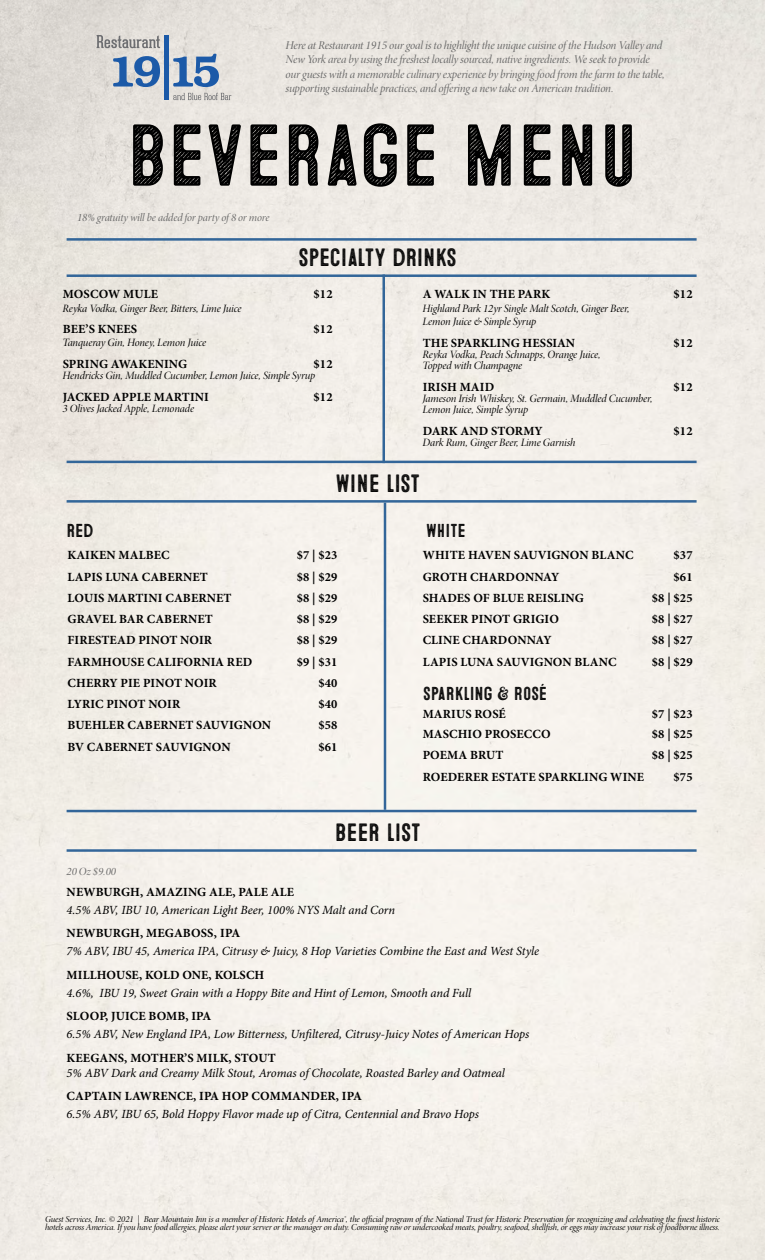
<style>
.page{position:relative;width:765px;height:1260px;background:#fff}
.page>*{position:absolute;margin:0;border:0;box-sizing:border-box;transform-origin:0 0}
.t1{font:87.5px "Microbrew Soft Two";color:#000}
.t2{font:25px "Microbrew Soft Two";letter-spacing:-.01em;color:#000}
.t3{font:18.75px "Microbrew Soft Two";color:#000}
.t4{font:700 12.5px "Minion Pro";letter-spacing:.01em;color:#000}
.t5{font:italic 12.5px "Minion Pro";letter-spacing:-.01em;color:#000}
.t6{font:11.88px/14.2px "Minion Pro It Disp";letter-spacing:-.02em;color:#666}
.t7{font:11.25px/11.2px "Minion Pro It Disp";letter-spacing:-.01em;color:#000}
.t8{font:11.25px "Minion Pro It Disp";letter-spacing:-.005em;color:#666}
.t9{font:9px/8.4px "Minion Pro It Disp";letter-spacing:-.01em;color:#000}
</style>
<div class="page">
<img style="left:0;top:0;width:765px;height:1260px">
<hr style="left:67px;top:238px;width:630px;height:3px;background:#369">
<hr style="left:67px;top:274px;width:630px;height:3px;background:#369">
<hr style="left:165px;top:36px;width:4px;height:64px;background:#1c5aa8">
<svg style="left:97px;top:35px;width:63px;height:13px"></svg>
<svg style="left:113px;top:56px;width:47px;height:31px"></svg>
<svg style="left:173px;top:54px;width:46px;height:33px;background:#84a0c2"></svg>
<svg style="left:173px;top:93px;width:58px;height:7px"></svg>
<hr style="left:382px;top:274px;width:3px;height:189px;background:#369">
<hr style="left:67px;top:461px;width:630px;height:2px;background:#369">
<hr style="left:67px;top:500px;width:630px;height:3px;background:#369">
<hr style="left:67px;top:810px;width:630px;height:2px;background:#369">
<hr style="left:67px;top:849px;width:630px;height:3px;background:#369">
<hr style="left:384px;top:503px;width:2px;height:307px;background:#369">
<p class="t6" style="left:286px;top:38px;width:381px">Here at Restaurant 1915 our goal is to highlight the unique cuisine of the Hudson Valley and New York area by using the freshest locally sourced, native ingredients. We seek to provide our guests with a memorable culinary experience by bringing food from the farm to the table, supporting sustainable practices, and offering a new take on American tradition.</p>
<h1 class="t1" style="left:127px;top:106px;width:513px">BEVERAGE MENU</h1>
<p class="t8" style="left:77px;top:211px;width:194px">18% gratuity will be added for party of 8 or more</p>
<h2 class="t2" style="left:299px;top:244px;width:160px">SPECIALTY DRINKS</h2>
<p class="t4" style="left:63px;top:285px;width:97px">MOSCOW MULE</p>
<p class="t4" style="left:314px;top:285px;width:21px">$12</p>
<p class="t7" style="left:63px;top:303px;width:181px">Reyka Vodka, Ginger Beer, Bitters, Lime Juice</p>
<p class="t4" style="left:63px;top:320px;width:76px">BEE’S KNEES</p>
<p class="t4" style="left:314px;top:320px;width:21px">$12</p>
<p class="t7" style="left:63px;top:337px;width:145px">Tanqueray Gin, Honey, Lemon Juice</p>
<p class="t4" style="left:63px;top:355px;width:126px">SPRING AWAKENING</p>
<p class="t4" style="left:314px;top:355px;width:21px">$12</p>
<p class="t7" style="left:63px;top:370px;width:254px">Hendricks Gin, Muddled Cucumber, Lemon Juice, Simple Syrup</p>
<p class="t4" style="left:63px;top:388px;width:148px">JACKED APPLE MARTINI</p>
<p class="t4" style="left:314px;top:388px;width:21px">$12</p>
<p class="t7" style="left:63px;top:403px;width:133px">3 Olives Jacked Apple, Lemonade</p>
<p class="t4" style="left:423px;top:285px;width:129px">A WALK IN THE PARK</p>
<p class="t4" style="left:674px;top:285px;width:21px">$12</p>
<p class="t7" style="left:423px;top:301px;width:208px;line-height:13.8px">Highland Park 12yr Single Malt Scotch, Ginger Beer,<br>Lemon Juice &amp; Simple Syrup</p>
<p class="t4" style="left:423px;top:334px;width:154px">THE SPARKLING HESSIAN</p>
<p class="t4" style="left:674px;top:334px;width:21px">$12</p>
<p class="t7" style="left:423px;top:349px;width:180px">Reyka Vodka, Peach Schnapps, Orange Juice,<br>Topped with Champagne</p>
<p class="t4" style="left:423px;top:378px;width:73px">IRISH MAID</p>
<p class="t4" style="left:674px;top:378px;width:21px">$12</p>
<p class="t7" style="left:423px;top:393px;width:231px">Jameson Irish Whiskey, St. Germain, Muddled Cucumber,<br>Lemon Juice, Simple Syrup</p>
<p class="t4" style="left:423px;top:422px;width:122px">DARK AND STORMY</p>
<p class="t4" style="left:674px;top:422px;width:21px">$12</p>
<p class="t7" style="left:423px;top:437px;width:154px">Dark Rum, Ginger Beer, Lime Garnish</p>
<h2 class="t2" style="left:335px;top:469px;width:86px">WINE LIST</h2>
<h3 class="t3" style="left:67px;top:520px;width:28px">RED</h3>
<h3 class="t3" style="left:426px;top:520px;width:42px">WHITE</h3>
<p class="t4" style="left:68px;top:547px;width:104px">KAIKEN MALBEC</p>
<p class="t4" style="left:297px;top:547px;width:42px">$7 | $23</p>
<p class="t4" style="left:68px;top:568px;width:142px">LAPIS LUNA CABERNET</p>
<p class="t4" style="left:297px;top:568px;width:42px">$8 | $29</p>
<p class="t4" style="left:68px;top:589px;width:165px">LOUIS MARTINI CABERNET</p>
<p class="t4" style="left:297px;top:589px;width:42px">$8 | $29</p>
<p class="t4" style="left:68px;top:610px;width:147px">GRAVEL BAR CABERNET</p>
<p class="t4" style="left:297px;top:610px;width:42px">$8 | $29</p>
<p class="t4" style="left:68px;top:632px;width:146px">FIRESTEAD PINOT NOIR</p>
<p class="t4" style="left:297px;top:632px;width:42px">$8 | $29</p>
<p class="t4" style="left:68px;top:653px;width:186px">FARMHOUSE CALIFORNIA RED</p>
<p class="t4" style="left:297px;top:653px;width:42px">$9 | $31</p>
<p class="t4" style="left:68px;top:674px;width:151px">CHERRY PIE PINOT NOIR</p>
<p class="t4" style="left:318px;top:674px;width:21px">$40</p>
<p class="t4" style="left:68px;top:695px;width:114px">LYRIC PINOT NOIR</p>
<p class="t4" style="left:318px;top:695px;width:21px">$40</p>
<p class="t4" style="left:68px;top:717px;width:205px">BUEHLER CABERNET SAUVIGNON</p>
<p class="t4" style="left:318px;top:717px;width:21px">$58</p>
<p class="t4" style="left:68px;top:738px;width:165px">BV CABERNET SAUVIGNON</p>
<p class="t4" style="left:318px;top:738px;width:21px">$61</p>
<p class="t4" style="left:423px;top:547px;width:212px">WHITE HAVEN SAUVIGNON BLANC</p>
<p class="t4" style="left:674px;top:547px;width:21px">$37</p>
<p class="t4" style="left:423px;top:568px;width:138px">GROTH CHARDONNAY</p>
<p class="t4" style="left:674px;top:568px;width:21px">$61</p>
<p class="t4" style="left:423px;top:589px;width:163px">SHADES OF BLUE REISLING</p>
<p class="t4" style="left:652px;top:589px;width:42px">$8 | $25</p>
<p class="t4" style="left:423px;top:610px;width:138px">SEEKER PINOT GRIGIO</p>
<p class="t4" style="left:652px;top:610px;width:42px">$8 | $27</p>
<p class="t4" style="left:423px;top:632px;width:130px">CLINE CHARDONNAY</p>
<p class="t4" style="left:652px;top:632px;width:42px">$8 | $27</p>
<p class="t4" style="left:423px;top:653px;width:195px">LAPIS LUNA SAUVIGNON BLANC</p>
<p class="t4" style="left:652px;top:653px;width:42px">$8 | $29</p>
<p class="t4" style="left:423px;top:705px;width:85px">MARIUS ROSÉ</p>
<p class="t4" style="left:652px;top:705px;width:42px">$7 | $23</p>
<p class="t4" style="left:423px;top:725px;width:130px">MASCHIO PROSECCO</p>
<p class="t4" style="left:652px;top:725px;width:42px">$8 | $25</p>
<p class="t4" style="left:423px;top:747px;width:82px">POEMA BRUT</p>
<p class="t4" style="left:652px;top:747px;width:42px">$8 | $25</p>
<p class="t4" style="left:423px;top:768px;width:223px">ROEDERER ESTATE SPARKLING WINE</p>
<p class="t4" style="left:674px;top:768px;width:21px">$75</p>
<h3 class="t3" style="left:423px;top:683px;width:125px">SPARKLING &amp; ROSÉ</h3>
<h2 class="t2" style="left:335px;top:818px;width:87px">BEER LIST</h2>
<p class="t8" style="left:67px;top:864px;width:51px">20 Oz $9.00</p>
<p class="t4" style="left:67px;top:883px;width:229px">NEWBURGH, AMAZING ALE, PALE ALE</p>
<p class="t5" style="left:67px;top:901px;width:330px">4.5% ABV, IBU 10, American Light Beer, 100% NYS Malt and Corn</p>
<p class="t4" style="left:67px;top:924px;width:175px">NEWBURGH, MEGABOSS, IPA</p>
<p class="t5" style="left:67px;top:943px;width:474px">7% ABV, IBU 45, America IPA, Citrusy &amp; Juicy, 8 Hop Varieties Combine the East and West Style</p>
<p class="t4" style="left:67px;top:966px;width:199px">MILLHOUSE, KOLD ONE, KOLSCH</p>
<p class="t5" style="left:67px;top:984px;width:406px">4.6%, IBU 19, Sweet Grain with a Hoppy Bite and Hint of Lemon, Smooth and Full</p>
<p class="t4" style="left:67px;top:1007px;width:146px">SLOOP, JUICE BOMB, IPA</p>
<p class="t5" style="left:67px;top:1026px;width:464px">6.5% ABV, New England IPA, Low Bitterness, Unfiltered, Citrusy-Juicy Notes of American Hops</p>
<p class="t4" style="left:67px;top:1049px;width:211px">KEEGANS, MOTHER’S MILK, STOUT</p>
<p class="t5" style="left:67px;top:1064px;width:440px">5% ABV Dark and Creamy Milk Stout, Aromas of Chocolate, Roasted Barley and Oatmeal</p>
<p class="t4" style="left:67px;top:1087px;width:297px">CAPTAIN LAWRENCE, IPA HOP COMMANDER, IPA</p>
<p class="t5" style="left:67px;top:1106px;width:414px">6.5% ABV, IBU 65, Bold Hoppy Flavor made up of Citra, Centennial and Bravo Hops</p>
<p class="t9" style="left:45px;top:1215px;width:677px">Guest Services, Inc. © 2021 | Bear Mountain Inn is a member of Historic Hotels of America®, the official program of the National Trust for Historic Preservation for recognizing and celebrating the finest historic hotels across America. If you have food allergies, please alert your server or the manager on duty. Consuming raw or undercooked meats, poultry, seafood, shellfish, or eggs may increase your risk of foodborne illness.</p>
</div>
